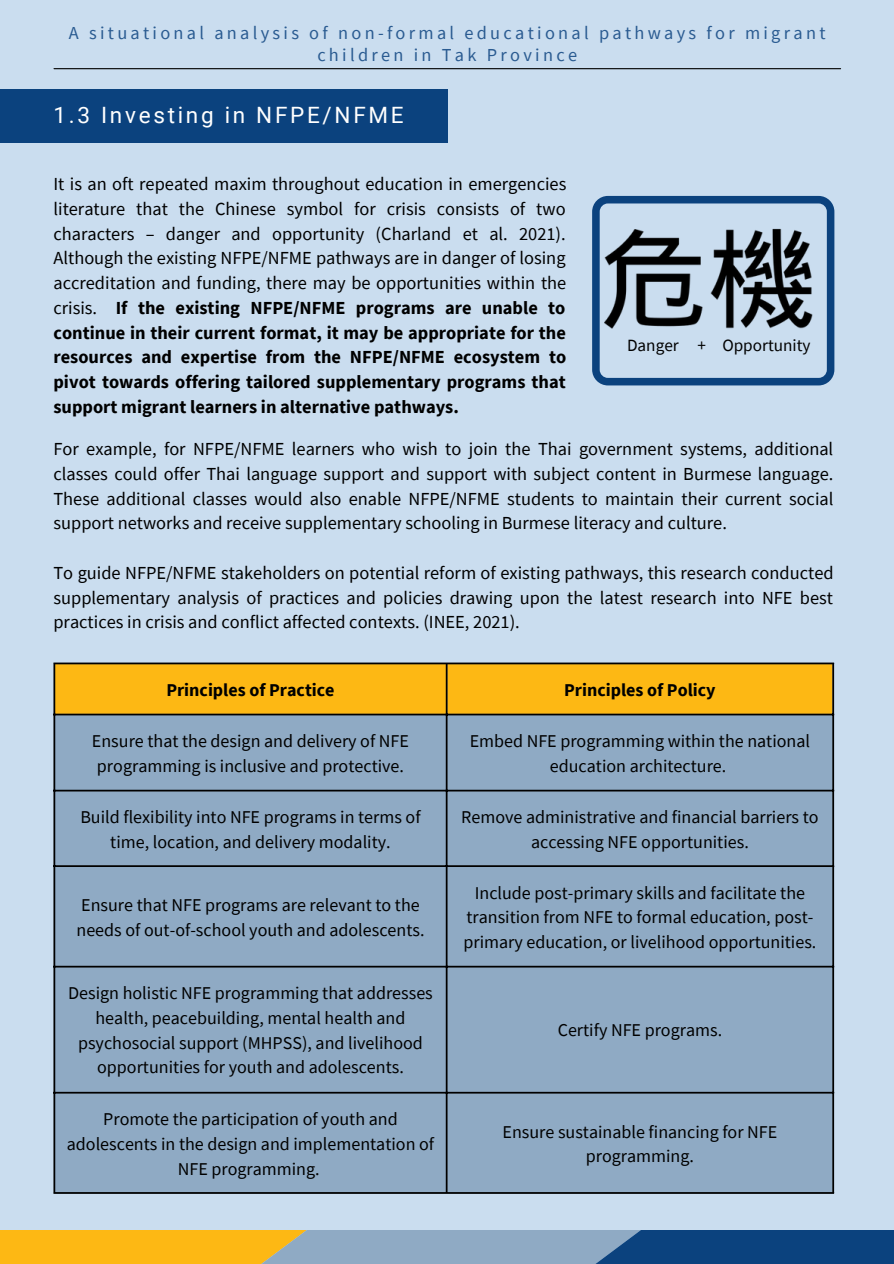
<style>
.page{position:relative;width:894px;height:1264px;background:#fff}
.page>*{position:absolute;margin:0;border:0;box-sizing:border-box;transform-origin:0 0}
.t1{font:22.5px "Roboto";letter-spacing:.12em;color:#fff}
.t2{font:18.3px/24.8px "Source Sans Pro";color:#000;text-align:justify}
.t3{font:18.3px/21.5px "Source Sans Pro";letter-spacing:.18em;color:#2a5b91;text-align:center}
.t4{font:18px/24.8px "Source Sans Pro";color:#000;text-align:center}
.t5{font:700 18px "Source Sans Pro";color:#000}
.t6{font:17.1px "Source Sans Pro";color:#000}
.s1{font-weight:700}
</style>
<div class="page">
<div style="left:0;top:0;width:893px;height:1263px;background:#caddef"></div>
<svg style="left:0;top:1230px;width:893px;height:33px;background:#898e76"></svg>
<div style="left:0;top:89px;width:447px;height:53px;background:#0b427e"></div>
<hr style="left:54px;top:68px;width:786px;height:1px;background:#000">
<svg style="left:592px;top:196px;width:242px;height:189px"></svg>
<img style="left:601px;top:227px;width:212px;height:106px">
<div style="left:55px;top:664px;width:777px;height:49px;background:#fdb814"></div>
<div style="left:55px;top:715px;width:777px;height:477px;background:#8faac4"></div>
<hr style="left:53px;top:664px;width:2px;height:528px;background:#000">
<hr style="left:445px;top:664px;width:2px;height:528px;background:#000">
<hr style="left:832px;top:664px;width:1px;height:528px;background:#000">
<hr style="left:53px;top:662px;width:780px;height:2px;background:#000">
<hr style="left:53px;top:713px;width:780px;height:2px;background:#000">
<hr style="left:53px;top:789px;width:780px;height:2px;background:#000">
<hr style="left:53px;top:865px;width:780px;height:2px;background:#000">
<hr style="left:53px;top:965px;width:780px;height:2px;background:#000">
<hr style="left:53px;top:1091px;width:780px;height:2px;background:#000">
<hr style="left:53px;top:1192px;width:780px;height:1px;background:#000">
<p class="t3" style="left:69px;top:22px;width:758px">A situational analysis of non-formal educational pathways for migrant children in Tak Province</p>
<p class="t1" style="left:53px;top:102px;width:352px">1.3 Investing in NFPE/NFME</p>
<p class="t2" style="left:53px;top:171px;width:514px">It is an oft repeated maxim throughout education in emergencies literature that the Chinese symbol for crisis consists of two characters – danger and opportunity (Charland et al. 2021).<br>Although the existing NFPE/NFME pathways are in danger of losing accreditation and funding, there may be opportunities within the crisis. <span class="s1">If the existing NFPE/NFME programs are unable to continue in their current format, it may be appropriate for the resources and expertise from the NFPE/NFME ecosystem to pivot towards offering tailored supplementary programs that support migrant learners in alternative pathways.</span></p>
<p class="t6" style="left:627px;top:334px;width:53px">Danger</p>
<p class="t6" style="left:697px;top:334px;width:10px">+</p>
<p class="t6" style="left:722px;top:334px;width:90px">Opportunity</p>
<p class="t2" style="left:53px;top:436px;width:781px">For example, for NFPE/NFME learners who wish to join the Thai government systems, additional classes could offer Thai language support and support with subject content in Burmese language.<br>These additional classes would also enable NFPE/NFME students to maintain their current social support networks and receive supplementary schooling in Burmese literacy and culture.</p>
<p class="t2" style="left:53px;top:560px;width:781px">To guide NFPE/NFME stakeholders on potential reform of existing pathways, this research conducted supplementary analysis of practices and policies drawing upon the latest research into NFE best practices in crisis and conflict affected contexts. (INEE, 2021).</p>
<p class="t5" style="left:166px;top:678px;width:170px">Principles of Practice</p>
<p class="t5" style="left:564px;top:678px;width:153px">Principles of Policy</p>
<p class="t4" style="left:92px;top:728px;width:318px;text-align:left">Ensure that the design and delivery of NFE programming is inclusive and protective.</p>
<p class="t4" style="left:469px;top:728px;width:342px">Embed NFE programming within the national education architecture.</p>
<p class="t4" style="left:80px;top:804px;width:341px">Build flexibility into NFE programs in terms of time, location, and delivery modality.</p>
<p class="t4" style="left:461px;top:804px;width:359px">Remove administrative and financial barriers to accessing NFE opportunities.</p>
<p class="t4" style="left:76px;top:892px;width:349px;text-align:left">Ensure that NFE programs are relevant to the needs of out-of-school youth and adolescents.</p>
<p class="t4" style="left:68px;top:980px;width:366px">Design holistic NFE programming that addresses health, peacebuilding, mental health and psychosocial support (MHPSS), and livelihood opportunities for youth and adolescents.</p>
<p class="t4" style="left:67px;top:1106px;width:369px">Promote the participation of youth and adolescents in the design and implementation of<br>NFE programming.</p>
<p class="t4" style="left:463px;top:879px;width:354px">Include post-primary skills and facilitate the transition from NFE to formal education, post&shy;primary education, or livelihood opportunities.</p>
<p class="t4" style="left:557px;top:1017px;width:166px">Certify NFE programs.</p>
<p class="t4" style="left:502px;top:1118px;width:276px">Ensure sustainable financing for NFE programming.</p>
</div>
